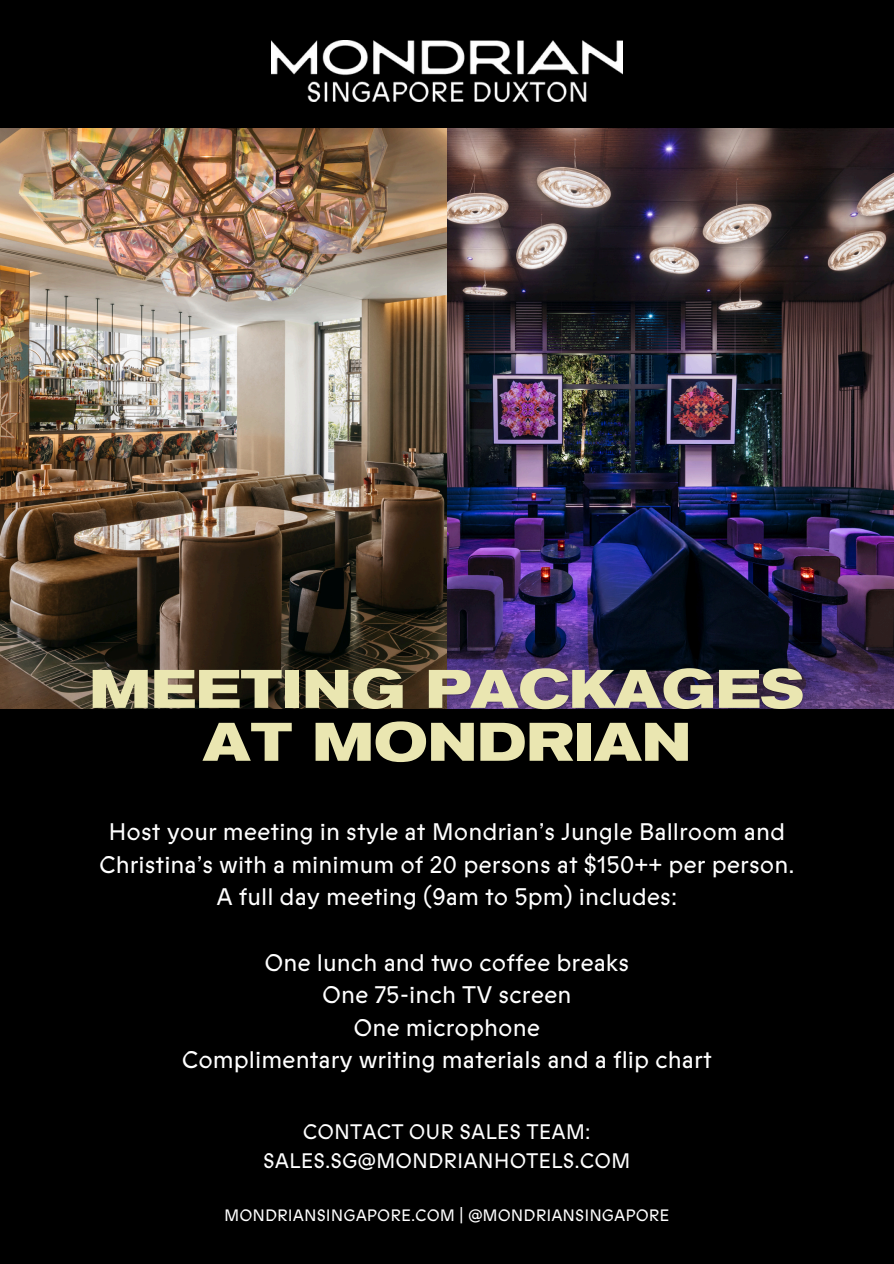
<style>
.page{position:relative;width:894px;height:1264px;background:#fff}
.page>*{position:absolute;margin:0;border:0;box-sizing:border-box;transform-origin:0 0}
.t1{font:700 expanded 53.7px "Akzidenz Grotesk Pro";color:#eae6b1}
.t2{font:24px/32.7px "ABC Prophet";color:#fff;text-align:center}
.t3{font:21px/29.2px "ABC Prophet";color:#fff;text-align:center}
.t4{font:16.5px "ABC Prophet";color:#fff}
</style>
<div class="page">
<div style="left:0;top:0;width:893px;height:1263px;background:#000"></div>
<img style="left:0;top:128px;width:893px;height:581px">
<img style="left:272px;top:40px;width:350px;height:62px">
<h1 class="t1" style="left:89px;top:654px;width:716px">MEETING PACKAGES</h1>
<h2 class="t1" style="left:202px;top:707px;width:490px">AT MONDRIAN</h2>
<p class="t2" style="left:99px;top:816px;width:696px">Host your meeting in style at Mondrian’s Jungle Ballroom and<br>Christina’s with a minimum of 20 persons at $150++ per person.<br>A full day meeting (9am to 5pm) includes:</p>
<p class="t2" style="left:182px;top:946px;width:531px">One lunch and two coffee breaks<br>One 75-inch TV screen<br>One microphone<br>Complimentary writing materials and a flip chart</p>
<h3 class="t3" style="left:263px;top:1117px;width:368px">CONTACT OUR SALES TEAM:<br>SALES.SG@MONDRIANHOTELS.COM</h3>
<p class="t4" style="left:224px;top:1204px;width:446px">MONDRIANSINGAPORE.COM | @MONDRIANSINGAPORE</p>
</div>
